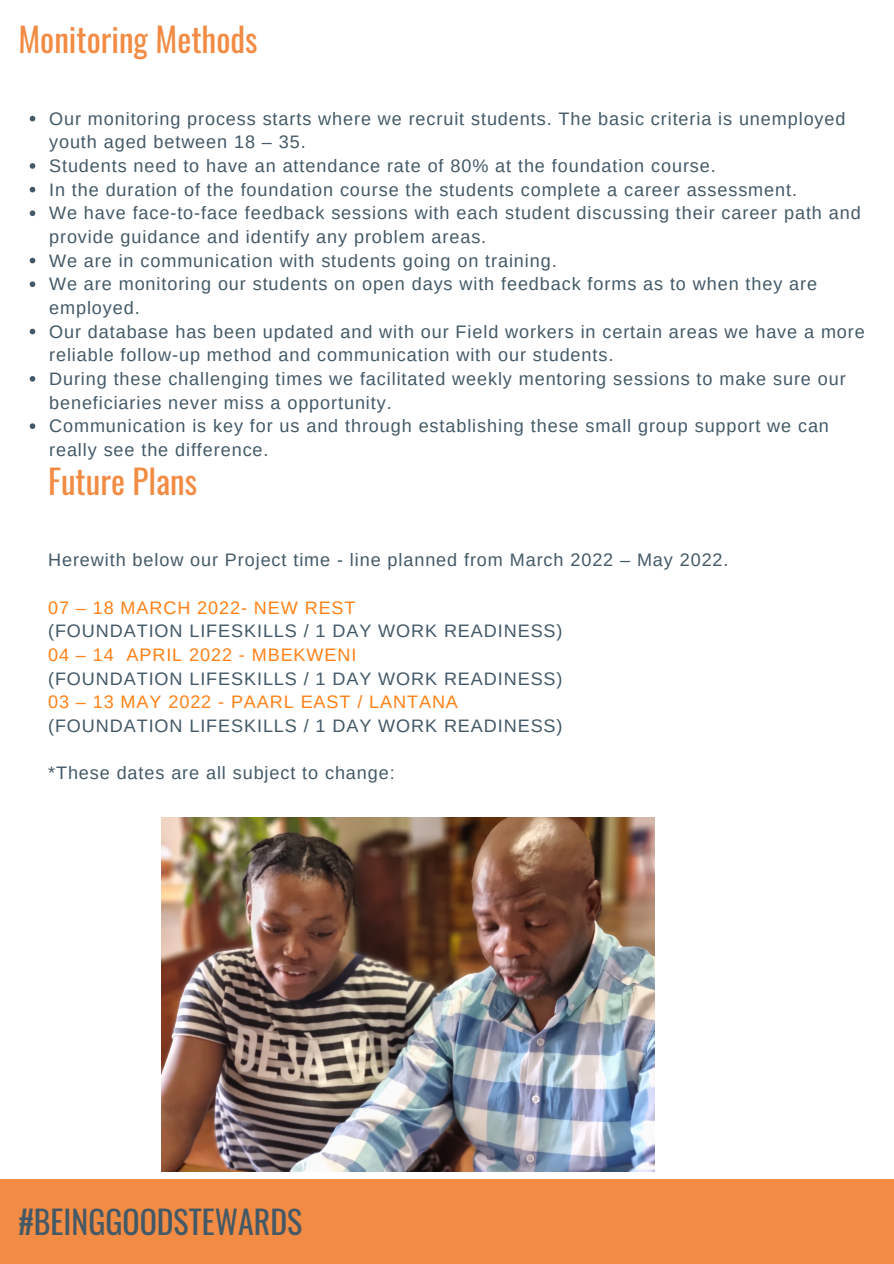
<style>
.page{position:relative;width:894px;height:1264px;background:#fff}
.page>*{position:absolute;margin:0;border:0;box-sizing:border-box;transform-origin:0 0}
.t1{font:33.15px "Oswald";color:#f28b43}
.t2{font:31.95px "Oswald";color:#435967}
.t3{font:18px/23.7px "Arimo";letter-spacing:.05em;color:#435967}
.t4{font:18px "Arimo";letter-spacing:.05em;color:#ff8117}
</style>
<div class="page">
<div style="left:0;top:1178px;width:893px;height:85px;background:#f28b43"></div>
<img style="left:162px;top:817px;width:492px;height:354px">
<svg style="left:30px;top:116px;width:5px;height:5px"></svg>
<svg style="left:30px;top:163px;width:5px;height:6px"></svg>
<svg style="left:30px;top:187px;width:5px;height:5px"></svg>
<svg style="left:30px;top:210px;width:5px;height:6px"></svg>
<svg style="left:30px;top:258px;width:5px;height:5px"></svg>
<svg style="left:30px;top:281px;width:5px;height:6px"></svg>
<svg style="left:30px;top:329px;width:5px;height:5px"></svg>
<svg style="left:30px;top:376px;width:5px;height:5px"></svg>
<svg style="left:30px;top:423px;width:5px;height:6px"></svg>
<p class="t1" style="left:18px;top:14px;width:240px">Monitoring Methods</p>
<p class="t3" style="left:49px;top:107px;width:797px">Our monitoring process starts where we recruit students. The basic criteria is unemployed youth aged between 18 – 35.</p>
<p class="t3" style="left:49px;top:154px;width:668px">Students need to have an attendance rate of 80% at the foundation course.</p>
<p class="t3" style="left:49px;top:178px;width:749px">In the duration of the foundation course the students complete a career assessment.</p>
<p class="t3" style="left:49px;top:201px;width:812px">We have face-to-face feedback sessions with each student discussing their career path and provide guidance and identify any problem areas.</p>
<p class="t3" style="left:49px;top:249px;width:509px">We are in communication with students going on training.</p>
<p class="t3" style="left:49px;top:272px;width:769px">We are monitoring our students on open days with feedback forms as to when they are employed.</p>
<p class="t3" style="left:49px;top:319px;width:817px">Our database has been updated and with our Field workers in certain areas we have a more reliable follow-up method and communication with our students.</p>
<p class="t3" style="left:49px;top:367px;width:797px">During these challenging times we facilitated weekly mentoring sessions to make sure our beneficiaries never miss a opportunity.</p>
<p class="t3" style="left:49px;top:414px;width:781px">Communication is key for us and through establishing these small group support we can really see the difference.</p>
<p class="t1" style="left:48px;top:455px;width:150px">Future Plans</p>
<p class="t3" style="left:48px;top:548px;width:681px">Herewith below our Project time - line planned from March 2022 – May 2022.</p>
<p class="t4" style="left:48px;top:597px;width:309px">07 – 18 MARCH 2022- NEW REST</p>
<p class="t3" style="left:48px;top:619px;width:516px">(FOUNDATION LIFESKILLS / 1 DAY WORK READINESS)</p>
<p class="t4" style="left:48px;top:644px;width:310px">04 – 14 APRIL 2022 - MBEKWENI</p>
<p class="t3" style="left:48px;top:666px;width:516px">(FOUNDATION LIFESKILLS / 1 DAY WORK READINESS)</p>
<p class="t4" style="left:48px;top:692px;width:411px">03 – 13 MAY 2022 - PAARL EAST / LANTANA</p>
<p class="t3" style="left:48px;top:713px;width:516px">(FOUNDATION LIFESKILLS / 1 DAY WORK READINESS)</p>
<p class="t3" style="left:48px;top:761px;width:348px">*These dates are all subject to change:</p>
<p class="t2" style="left:18px;top:1196px;width:285px">#BEINGGOODSTEWARDS</p>
</div>
